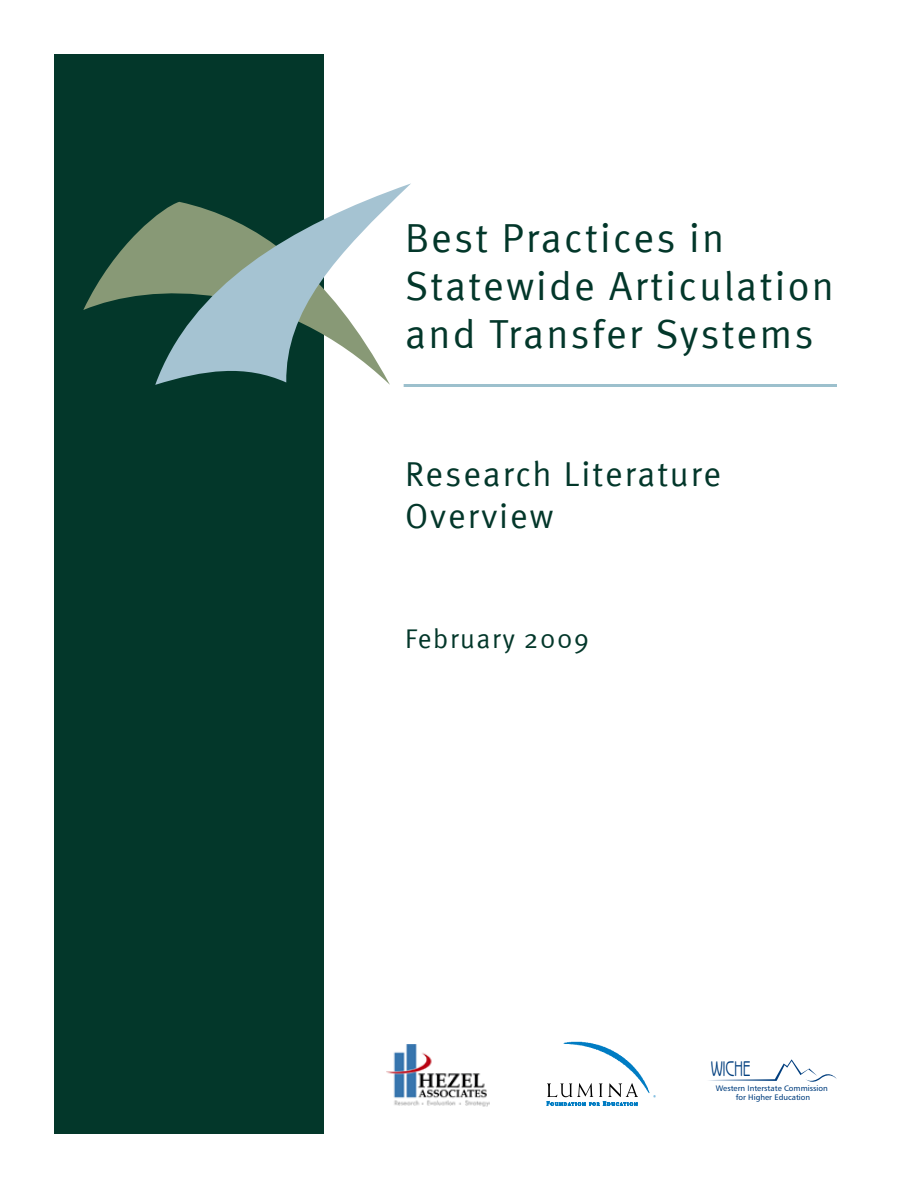
<style>
.page{position:relative;width:918px;height:1188px;background:#fff}
.page>*{position:absolute;margin:0;border:0;box-sizing:border-box;transform-origin:0 0}
.t1{font:40.5px/48px "Meta Normal";letter-spacing:.06em;color:#03372a}
.t2{font:34.5px/42px "Meta Normal";letter-spacing:.06em;color:#03372a}
.t3{font:27px "Meta Normal";letter-spacing:.06em;color:#03372a}
.t4{font:21.75px "Benguiat Gothic IT Cby BT";letter-spacing:-.025em;color:#003e7e;scale:.7 1}
.t5{font:7.95px/9.6px "Humanist 777 BT Roman B";color:#003e7e;text-align:center}
</style>
<div class="page">
<div style="left:54px;top:54px;width:270px;height:1080px;background:#03372a"></div>
<svg style="left:83px;top:217px;width:72px;height:93px"></svg>
<svg style="left:155px;top:183px;width:256px;height:202px"></svg>
<hr style="left:404px;top:384px;width:433px;height:3px;background:#9cc0cd">
<img style="left:387px;top:1045px;width:103px;height:62px">
<img style="left:562px;top:1041px;width:94px;height:66px">
<svg style="left:547px;top:1083px;width:91px;height:23px"></svg>
<svg style="left:709px;top:1059px;width:128px;height:23px"></svg>
<p class="t1" style="left:405px;top:213px;width:431px">Best Practices in<br>Statewide Articulation and Transfer Systems</p>
<p class="t2" style="left:405px;top:452px;width:318px">Research Literature<br>Overview</p>
<p class="t3" style="left:405px;top:623px;width:186px">February 2009</p>
<p class="t4" style="left:711px;top:1055px;width:59px">WICHE</p>
<p class="t5" style="left:716px;top:1083px;width:113px">Western Interstate Commission for Higher Education</p>
</div>
